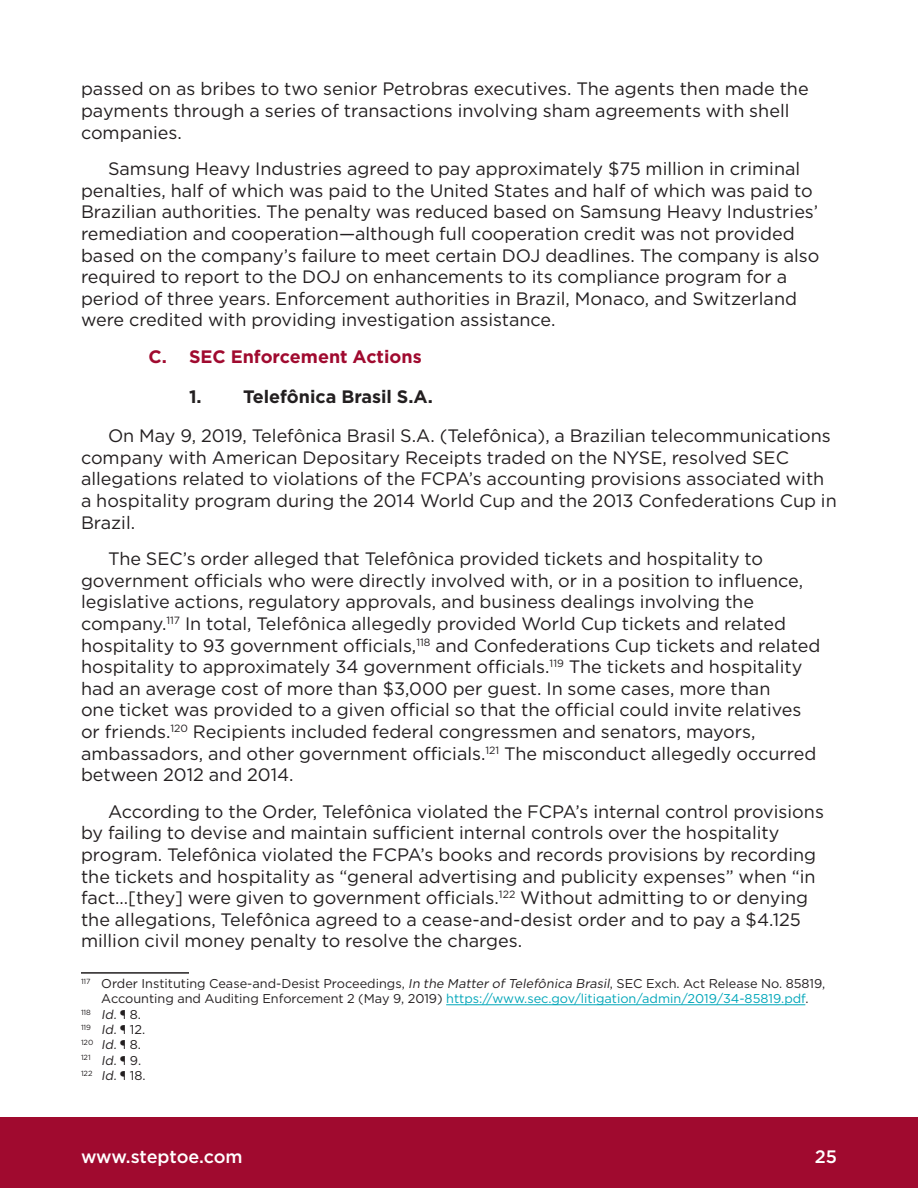
<style>
.page{position:relative;width:918px;height:1188px;background:#fff}
.page>*{position:absolute;margin:0;border:0;box-sizing:border-box;transform-origin:0 0}
.Body_Text_First_Inde{font:18px/21.6px "Gotham";color:#231f20}
.t1{font:700 18px "Gotham";color:#a00a2f}
.t2{font:700 18px "Gotham";color:#231f20}
.t3{font:500 18px "Gotham";letter-spacing:-.01em;color:#fff}
.Footnote_text{font:12.75px/15.3px "Gotham";color:#231f20;text-align:center}
.Footnote_text-2{font:7.5px "Gotham";color:#231f20}
.s1{font-style:italic}
.s2{color:#00a6b9}
.s3{font-style:italic;font-size:12.75px}
.s4{font-size:12.75px}
</style>
<div class="page">
<div style="left:0;top:1118px;width:918px;height:70px;background:#a00a2f"></div>
<hr style="left:81px;top:972px;width:108px;height:2px;background:#231f20">
<hr style="left:446px;top:1004px;width:359px;height:1px;background:#00a6b9">
<p class="Body_Text_First_Inde" style="left:81px;top:78px;width:729px">passed on as bribes to two senior Petrobras executives. The agents then made the payments through a series of transactions involving sham agreements with shell companies.</p>
<p class="Body_Text_First_Inde" style="left:81px;top:158px;width:740px;text-indent:27px">Samsung Heavy Industries agreed to pay approximately $75 million in criminal penalties, half of which was paid to the United States and half of which was paid to Brazilian authorities. The penalty was reduced based on Samsung Heavy Industries’ remediation and cooperation—although full cooperation credit was not provided based on the company’s failure to meet certain DOJ deadlines. The company is also required to report to the DOJ on enhancements to its compliance program for a period of three years. Enforcement authorities in Brazil, Monaco, and Switzerland were credited with providing investigation assistance.</p>
<p class="t1" style="left:148px;top:345px;width:275px">C. SEC Enforcement Actions</p>
<p class="t2" style="left:189px;top:384px;width:245px">1. Telefônica Brasil S.A.</p>
<p class="Body_Text_First_Inde" style="left:81px;top:425px;width:757px;text-indent:27px">On May 9, 2019, Telefônica Brasil S.A. (Telefônica), a Brazilian telecommunications company with American Depositary Receipts traded on the NYSE, resolved SEC allegations related to violations of the FCPA’s accounting provisions associated with a hospitality program during the 2014 World Cup and the 2013 Confederations Cup in Brazil.</p>
<p class="Body_Text_First_Inde" style="left:81px;top:548px;width:741px;text-indent:27px">The SEC’s order alleged that Telefônica provided tickets and hospitality to government officials who were directly involved with, or in a position to influence, legislative actions, regulatory approvals, and business dealings involving the company.<sup>117</sup> In total, Telefônica allegedly provided World Cup tickets and related hospitality to 93 government officials,<sup>118</sup> and Confederations Cup tickets and related hospitality to approximately 34 government officials.<sup>119</sup> The tickets and hospitality had an average cost of more than $3,000 per guest. In some cases, more than<br>one ticket was provided to a given official so that the official could invite relatives or friends.<sup>120</sup> Recipients included federal congressmen and senators, mayors, ambassadors, and other government officials.<sup>121</sup> The misconduct allegedly occurred between 2012 and 2014.</p>
<p class="Body_Text_First_Inde" style="left:81px;top:800px;width:744px;text-indent:27px">According to the Order, Telefônica violated the FCPA’s internal control provisions by failing to devise and maintain sufficient internal controls over the hospitality program. Telefônica violated the FCPA’s books and records provisions by recording the tickets and hospitality as “general advertising and publicity expenses” when “in fact…[they] were given to government officials.<sup>122</sup> Without admitting to or denying the allegations, Telefônica agreed to a cease-and-desist order and to pay a $4.125 million civil money penalty to resolve the charges.</p>
<p class="Footnote_text" style="left:81px;top:976px;width:746px"><sup>117</sup> Order Instituting Cease-and-Desist Proceedings, <span class="s1">In the Matter of Telefônica Brasil</span>, SEC Exch. Act Release No. 85819,<br>Accounting and Auditing Enforcement 2 (May 9, 2019) <span class="s2">https://www.sec.gov/litigation/admin/2019/34-85819.pdf</span>.</p>
<p class="Footnote_text-2" style="left:81px;top:1007px;width:62px">118 <span class="s3">Id.</span> <span class="s4">¶ 8.</span></p>
<p class="Footnote_text" style="left:81px;top:1022px;width:66px"><sup>119</sup> <span class="s1">Id.</span> ¶ 12.</p>
<p class="Footnote_text-2" style="left:81px;top:1038px;width:62px">120 <span class="s3">Id.</span> <span class="s4">¶ 8.</span></p>
<p class="Footnote_text-2" style="left:81px;top:1053px;width:62px">121 <span class="s3">Id.</span> <span class="s4">¶ 9.</span></p>
<p class="Footnote_text" style="left:81px;top:1068px;width:66px"><sup>122</sup> <span class="s1">Id.</span> ¶ 18.</p>
<p class="t3" style="left:81px;top:1145px;width:163px">www.steptoe.com</p>
<p class="t3" style="left:815px;top:1145px;width:24px">25</p>
</div>
